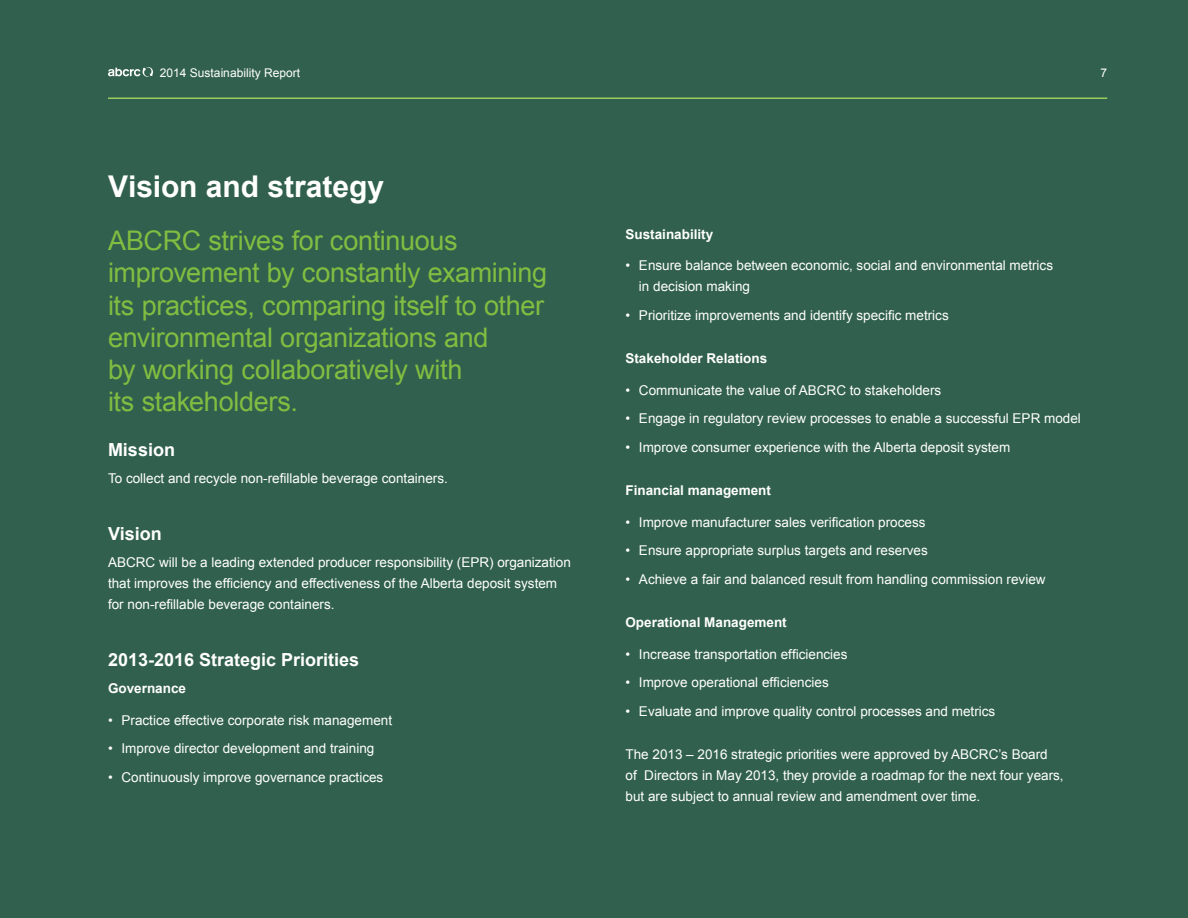
<style>
.page{position:relative;width:1188px;height:918px;background:#31604e}
.page>*{position:absolute;margin:0;border:0;box-sizing:border-box;transform-origin:0 0}
.t1{font:700 30px "Arial";color:#fff}
.t2{font:27px/32.2px "Arial";letter-spacing:-.01em;color:#81bd41}
.t3{font:700 18px "Arial";color:#fff}
.t4{font:13.5px/21px "Arial";color:#fff}
.t5{font:700 13.5px "Arial";color:#fff}
.t6{font:12px "Arial";color:#fff}
</style>
<div class="page">
<hr style="left:108px;top:98px;width:999px;height:1px;background:#9acc5f">
<svg style="left:108px;top:67px;width:45px;height:10px"></svg>
<p class="t6" style="left:160px;top:65px;width:142px">2014 Sustainability Report</p>
<p class="t6" style="left:1101px;top:65px;width:8px">7</p>
<h1 class="t1" style="left:108px;top:166px;width:278px">Vision and strategy</h1>
<h2 class="t2" style="left:108px;top:225px;width:441px">ABCRC strives for continuous improvement by constantly examining its practices, comparing itself to other environmental organizations and<br>by working collaboratively with<br>its stakeholders.</h2>
<h3 class="t3" style="left:108px;top:438px;width:69px">Mission</h3>
<p class="t4" style="left:108px;top:468px;width:341px">To collect and recycle non-refillable beverage containers.</p>
<h3 class="t3" style="left:108px;top:522px;width:55px">Vision</h3>
<p class="t4" style="left:108px;top:552px;width:464px">ABCRC will be a leading extended producer responsibility (EPR) organization that improves the efficiency and effectiveness of the Alberta deposit system for non-refillable beverage containers.</p>
<h3 class="t3" style="left:108px;top:648px;width:253px">2013-2016 Strategic Priorities</h3>
<p class="t5" style="left:108px;top:680px;width:80px">Governance</p>
<p class="t4" style="left:108px;top:710px;width:286px">• Practice effective corporate risk management</p>
<p class="t4" style="left:108px;top:738px;width:268px">• Improve director development and training</p>
<p class="t4" style="left:108px;top:767px;width:277px">• Continuously improve governance practices</p>
<p class="t5" style="left:625px;top:225px;width:89px">Sustainability</p>
<p class="t4" style="left:639px;top:255px;width:416px;text-indent:-14px">• Ensure balance between economic, social and environmental metrics in decision making</p>
<p class="t4" style="left:625px;top:305px;width:325px">• Prioritize improvements and identify specific metrics</p>
<p class="t5" style="left:625px;top:350px;width:143px">Stakeholder Relations</p>
<p class="t4" style="left:625px;top:380px;width:317px">• Communicate the value of ABCRC to stakeholders</p>
<p class="t4" style="left:625px;top:408px;width:457px">• Engage in regulatory review processes to enable a successful EPR model</p>
<p class="t4" style="left:625px;top:437px;width:386px">• Improve consumer experience with the Alberta deposit system</p>
<p class="t5" style="left:625px;top:482px;width:147px">Financial management</p>
<p class="t4" style="left:625px;top:512px;width:302px">• Improve manufacturer sales verification process</p>
<p class="t4" style="left:625px;top:540px;width:304px">• Ensure appropriate surplus targets and reserves</p>
<p class="t4" style="left:625px;top:569px;width:422px">• Achieve a fair and balanced result from handling commission review</p>
<p class="t5" style="left:625px;top:614px;width:163px">Operational Management</p>
<p class="t4" style="left:625px;top:644px;width:224px">• Increase transportation efficiencies</p>
<p class="t4" style="left:625px;top:672px;width:205px">• Improve operational efficiencies</p>
<p class="t4" style="left:625px;top:701px;width:371px">• Evaluate and improve quality control processes and metrics</p>
<p class="t4" style="left:625px;top:744px;width:440px">The 2013 – 2016 strategic priorities were approved by ABCRC’s Board<br>of Directors in May 2013, they provide a roadmap for the next four years, but are subject to annual review and amendment over time.</p>
</div>
